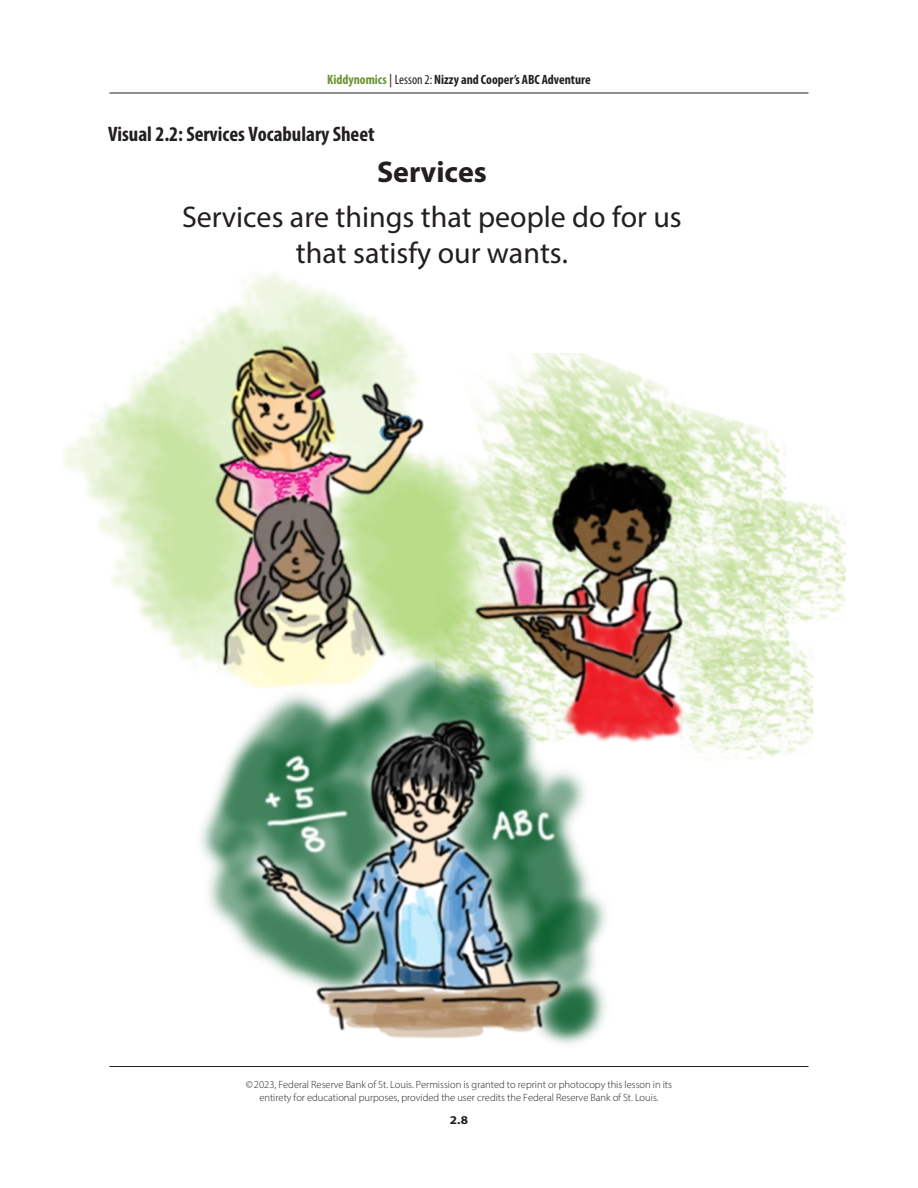
<style>
.page{position:relative;width:918px;height:1188px;background:#fff}
.page>*{position:absolute;margin:0;border:0;box-sizing:border-box;transform-origin:0 0}
.Procedure{font:30px/36px "Myriad Pro";color:#231f20;text-align:center}
.Procedure-2{font:700 30px "Myriad Pro";color:#231f20}
.Handout_Head{font:700 condensed 21px "Myriad Pro";color:#231f20}
.t1{font:700 condensed 13.5px "Myriad Pro";color:#231f20}
.t2{font:700 12px "Myriad Pro";color:#231f20;scale:1.1 1}
.t3{font:300 10.5px/13.5px "Myriad Pro";color:#231f20;text-align:center}
.s1{color:#66952c}
.s2{font-weight:400;font-stretch:normal}
.s3{font-weight:400}
</style>
<div class="page">
<hr style="left:110px;top:93px;width:698px;height:1px;background:#231f20">
<hr style="left:109px;top:1066px;width:700px;height:1px;background:#231f20">
<img style="left:64px;top:273px;width:372px;height:371px">
<img style="left:436px;top:354px;width:410px;height:406px">
<img style="left:170px;top:644px;width:540px;height:400px">
<p class="t1" style="left:327px;top:71px;width:265px"><span class="s1">Kiddynomics</span> <span class="s2">|</span> <span class="s3">Lesson 2:</span> Nizzy and Cooper’s ABC Adventure</p>
<p class="Handout_Head" style="left:108px;top:121px;width:268px">Visual 2.2: Services Vocabulary Sheet</p>
<p class="Procedure-2" style="left:377px;top:152px;width:111px">Services</p>
<p class="Procedure" style="left:182px;top:198px;width:501px">Services are things that people do for us that satisfy our wants.</p>
<p class="t3" style="left:246px;top:1078px;width:428px">©2023, Federal Reserve Bank of St. Louis. Permission is granted to reprint or photocopy this lesson in its entirety for educational purposes, provided the user credits the Federal Reserve Bank of St. Louis.</p>
<p class="t2" style="left:450px;top:1112px;width:18px">2.8</p>
</div>
